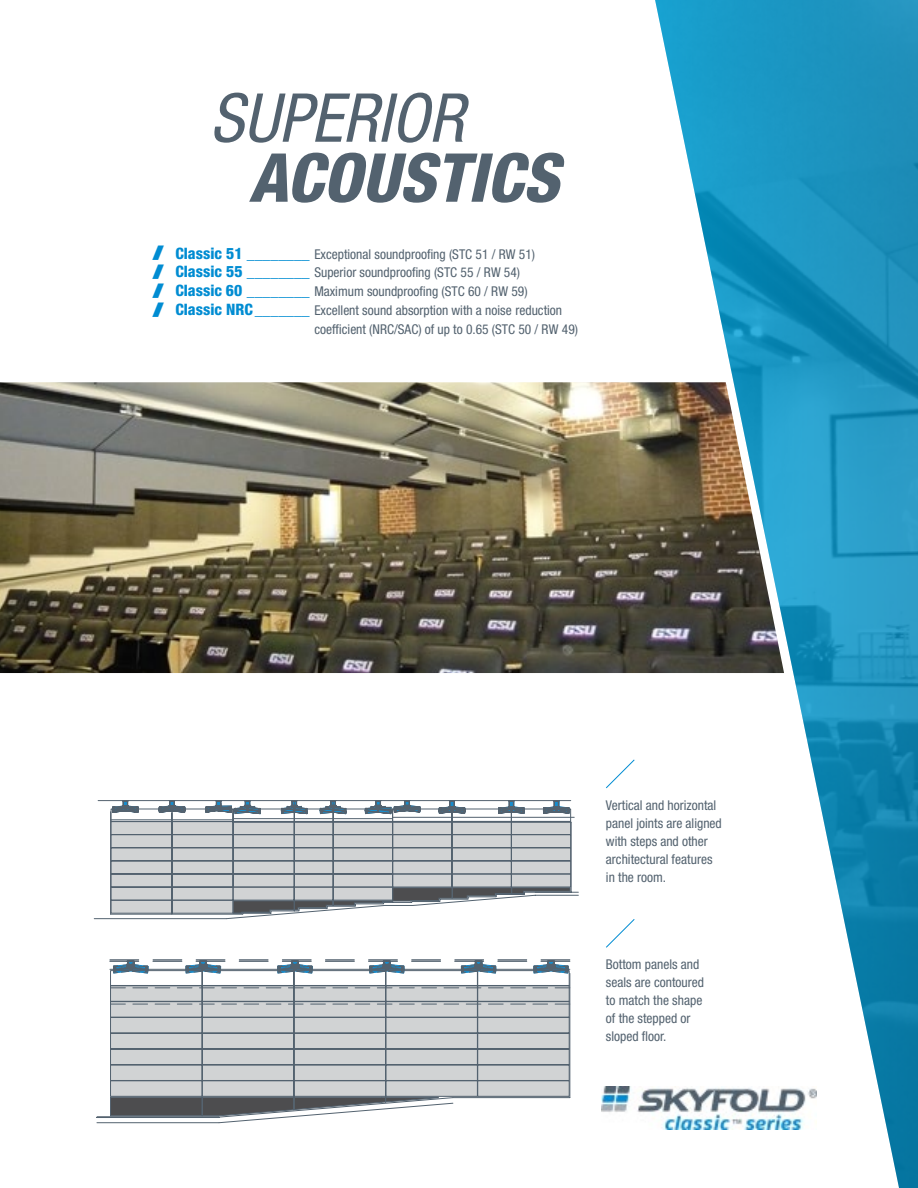
<style>
.page{position:relative;width:918px;height:1188px;background:#fff}
.page>*{position:absolute;margin:0;border:0;box-sizing:border-box;transform-origin:0 0}
.t1{font:italic 800 condensed 67.5px "Helvetica Neue LT Std";color:#53626f}
.t2{font:italic condensed 67.5px "Helvetica Neue LT Std";color:#53626f}
.t3{font:condensed 13.5px/18px "Helvetica Neue LT Std";color:#53626f}
.s1{font-weight:800;font-size:15.75px;color:#008cd2}
.s2{font-size:15.75px;color:#008cd2}
</style>
<div class="page">
<img style="left:0;top:382px;width:655px;height:291px">
<svg style="left:110px;top:809px;width:462px;height:110px"></svg>
<hr style="left:393px;top:817px;width:181px;height:1px;background:#53626f">
<svg style="left:111px;top:800px;width:460px;height:114px"></svg>
<svg style="left:110px;top:808px;width:461px;height:99px;background:#b8bcc0"></svg>
<div style="left:111px;top:985px;width:458px;height:111px;background:#d1d3d4"></div>
<hr style="left:570px;top:973px;width:1px;height:125px;background:#53626f">
<hr style="left:97px;top:1122px;width:122px;height:1px;background:#53626f">
<hr style="left:97px;top:1117px;width:122px;height:1px;background:#53626f">
<div style="left:111px;top:1097px;width:91px;height:19px;background:#4d4d4f"></div>
<div style="left:110px;top:1097px;width:92px;height:19px;border:1px solid #53626f"></div>
<svg style="left:202px;top:1081px;width:368px;height:42px"></svg>
<div style="left:110px;top:1080px;width:92px;height:17px;border:1px solid #53626f"></div>
<svg style="left:110px;top:959px;width:460px;height:11px"></svg>
<svg style="left:110px;top:970px;width:460px;height:111px"></svg>
<svg style="left:606px;top:759px;width:29px;height:30px"></svg>
<svg style="left:606px;top:919px;width:29px;height:29px"></svg>
<img style="left:601px;top:1087px;width:54px;height:26px">
<img style="left:655px;top:0;width:263px;height:1188px">
<h1 class="t2" style="left:210px;top:79px;width:255px">SUPERIOR</h1>
<h1 class="t1" style="left:249px;top:136px;width:311px">ACOUSTICS</h1>
<p class="t3" style="left:175px;top:245px;width:361px"><span class="s1">Classic 51</span> <span class="s2">________</span> Exceptional soundproofing (STC 51 / RW 51)</p>
<p class="t3" style="left:175px;top:264px;width:346px"><span class="s1">Classic 55</span> <span class="s2">________</span> Superior soundproofing (STC 55 / RW 54)</p>
<p class="t3" style="left:175px;top:283px;width:354px"><span class="s1">Classic 60</span> <span class="s2">________</span> Maximum soundproofing (STC 60 / RW 59)</p>
<p class="t3" style="left:175px;top:301px;width:388px"><span class="s1">Classic NRC</span><span class="s2">_______</span> Excellent sound absorption with a noise reduction</p>
<p class="t3" style="left:314px;top:320px;width:265px">coefficient (NRC/SAC) of up to 0.65 (STC 50 / RW 49)</p>
<p class="t3" style="left:606px;top:796px;width:117px">Vertical and horizontal panel joints are aligned with steps and other architectural features in the room.</p>
<p class="t3" style="left:606px;top:955px;width:100px">Bottom panels and seals are contoured to match the shape of the stepped or sloped floor.</p>
</div>
